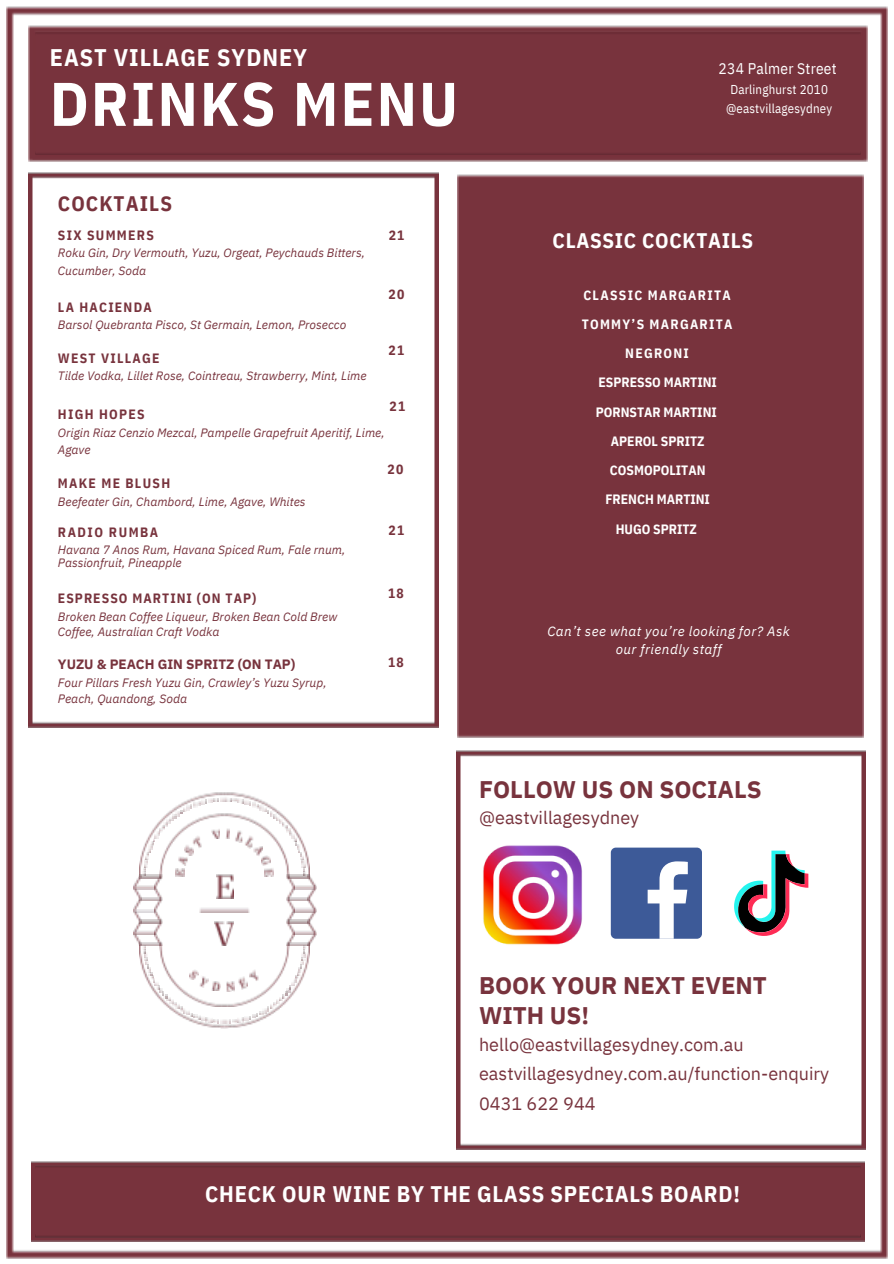
<style>
.page{position:relative;width:894px;height:1264px;background:#fff}
.page>*{position:absolute;margin:0;border:0;box-sizing:border-box;transform-origin:0 0}
.t1{font:700 61.5px "IBM Plex Sans Cond";letter-spacing:.035em;color:#fff}
.t2{font:700 24px/30.3px "IBM Plex Sans";color:#78333d}
.t3{font:700 24px "IBM Plex Sans Cond";letter-spacing:.04em;color:#fff}
.t4{font:700 22.5px "IBM Plex Sans Cond";letter-spacing:.035em;color:#fff}
.t5{font:700 21px "IBM Plex Sans Cond";letter-spacing:.035em;color:#fff}
.t6{font:700 21px "IBM Plex Sans Cond";letter-spacing:.05em;color:#78333d}
.t7{font:18px/29.2px "IBM Plex Sans";color:#78333d}
.t8{font:15.45px "IBM Plex Sans Cond";letter-spacing:.015em;color:#fff}
.t9{font:700 13.5px "IBM Plex Sans Cond";letter-spacing:.095em;color:#78333d}
.t10{font:700 13.5px "IBM Plex Sans Cond";color:#fff}
.t11{font:italic 13.5px/18px "IBM Plex Sans";letter-spacing:.035em;color:#fff;text-align:center}
.t12{font:700 13.5px "IBM Plex Sans Cond";letter-spacing:.095em;color:#fff}
.t13{font:700 13.5px "IBM Plex Sans";color:#78333d}
.t14{font:12.9px/19.2px "IBM Plex Sans Cond";letter-spacing:.015em;color:#fff;text-align:center}
.t15{font:italic 12.15px/15.8px "IBM Plex Sans";color:#78333d}
</style>
<div class="page">
<img style="left:6px;top:6px;width:881px;height:1252px">
<img style="left:28px;top:26px;width:839px;height:136px">
<img style="left:199px;top:908px;width:50px;height:4px">
<img style="left:134px;top:874px;width:7px;height:72px">
<img style="left:154px;top:878px;width:8px;height:64px">
<img style="left:140px;top:876px;width:22px;height:2px">
<img style="left:134px;top:885px;width:22px;height:5px">
<img style="left:140px;top:897px;width:22px;height:3px">
<img style="left:140px;top:919px;width:22px;height:4px">
<img style="left:134px;top:930px;width:22px;height:5px">
<img style="left:140px;top:792px;width:169px;height:84px">
<img style="left:159px;top:813px;width:130px;height:64px">
<img style="left:140px;top:942px;width:169px;height:85px">
<img style="left:159px;top:942px;width:128px;height:3px">
<img style="left:307px;top:874px;width:9px;height:71px">
<img style="left:287px;top:878px;width:7px;height:64px">
<img style="left:287px;top:874px;width:22px;height:4px">
<img style="left:292px;top:885px;width:23px;height:5px">
<img style="left:287px;top:897px;width:22px;height:3px">
<img style="left:292px;top:908px;width:23px;height:4px">
<img style="left:287px;top:919px;width:22px;height:4px">
<img style="left:292px;top:930px;width:23px;height:5px">
<img style="left:287px;top:942px;width:22px;height:3px">
<img style="left:215px;top:921px;width:19px;height:24px">
<img style="left:216px;top:874px;width:17px;height:24px">
<svg style="left:143px;top:945px;width:163px;height:78px"></svg>
<img style="left:134px;top:909px;width:22px;height:3px">
<img style="left:32px;top:1161px;width:832px;height:80px">
<div style="left:458px;top:174px;width:405px;height:564px;background:#78333d"></div>
<img style="left:28px;top:172px;width:410px;height:555px">
<img style="left:456px;top:750px;width:408px;height:399px">
<div style="left:610px;top:847px;width:91px;height:91px;background:#3d5a98;border-radius:5px"></div>
<svg style="left:647px;top:861px;width:40px;height:77px"></svg>
<img style="left:479px;top:840px;width:114px;height:106px">
<svg style="left:733px;top:850px;width:75px;height:85px"></svg>
<p class="t3" style="left:50px;top:42px;width:258px">EAST VILLAGE SYDNEY</p>
<p class="t1" style="left:50px;top:63px;width:409px">DRINKS MENU</p>
<p class="t6" style="left:58px;top:189px;width:116px">COCKTAILS</p>
<p class="t9" style="left:58px;top:226px;width:97px">SIX SUMMERS</p>
<p class="t15" style="left:58px;top:244px;width:308px;line-height:18px">Roku Gin, Dry Vermouth, Yuzu, Orgeat, Peychauds Bitters,<br>Cucumber, Soda</p>
<p class="t9" style="left:58px;top:298px;width:95px">LA HACIENDA</p>
<p class="t15" style="left:58px;top:316px;width:290px">Barsol Quebranta Pisco, St Germain, Lemon, Prosecco</p>
<p class="t9" style="left:58px;top:349px;width:103px">WEST VILLAGE</p>
<p class="t15" style="left:58px;top:368px;width:310px">Tilde Vodka, Lillet Rose, Cointreau, Strawberry, Mint, Lime</p>
<p class="t9" style="left:58px;top:405px;width:88px">HIGH HOPES</p>
<p class="t15" style="left:58px;top:424px;width:328px;line-height:16.8px">Origin Riaz Cenzio Mezcal, Pampelle Grapefruit Aperitif, Lime,<br>Agave</p>
<p class="t9" style="left:58px;top:474px;width:114px">MAKE ME BLUSH</p>
<p class="t15" style="left:58px;top:493px;width:249px">Beefeater Gin, Chambord, Lime, Agave, Whites</p>
<p class="t9" style="left:58px;top:523px;width:102px">RADIO RUMBA</p>
<p class="t15" style="left:58px;top:542px;width:289px;line-height:13.5px">Havana 7 Anos Rum, Havana Spiced Rum, Fale rnum,<br>Passionfruit, Pineapple</p>
<p class="t9" style="left:58px;top:588px;width:200px">ESPRESSO MARTINI (ON TAP)</p>
<p class="t15" style="left:58px;top:608px;width:281px">Broken Bean Coffee Liqueur, Broken Bean Cold Brew<br>Coffee, Australian Craft Vodka</p>
<p class="t9" style="left:388px;top:226px;width:17px">21</p>
<p class="t9" style="left:388px;top:285px;width:17px">20</p>
<p class="t9" style="left:388px;top:341px;width:17px">21</p>
<p class="t9" style="left:389px;top:397px;width:17px">21</p>
<p class="t9" style="left:387px;top:460px;width:17px">20</p>
<p class="t9" style="left:388px;top:521px;width:17px">21</p>
<p class="t9" style="left:388px;top:584px;width:17px">18</p>
<p class="t13" style="left:58px;top:655px;width:239px">YUZU &amp; PEACH GIN SPRITZ (ON TAP)</p>
<p class="t15" style="left:58px;top:674px;width:270px">Four Pillars Fresh Yuzu Gin, Crawley’s Yuzu Syrup,<br>Peach, Quandong, Soda</p>
<p class="t9" style="left:388px;top:653px;width:17px">18</p>
<p class="t8" style="left:718px;top:58px;width:119px">234 Palmer Street</p>
<p class="t14" style="left:725px;top:80px;width:108px">Darlinghurst 2010 @eastvillagesydney</p>
<p class="t5" style="left:552px;top:226px;width:202px">CLASSIC COCKTAILS</p>
<p class="t12" style="left:583px;top:286px;width:149px">CLASSIC MARGARITA</p>
<p class="t12" style="left:581px;top:315px;width:152px">TOMMY’S MARGARITA</p>
<p class="t12" style="left:625px;top:344px;width:65px">NEGRONI</p>
<p class="t10" style="left:598px;top:373px;width:120px">ESPRESSO MARTINI</p>
<p class="t10" style="left:595px;top:403px;width:123px">PORNSTAR MARTINI</p>
<p class="t10" style="left:610px;top:432px;width:95px">APEROL SPRITZ</p>
<p class="t10" style="left:609px;top:461px;width:97px">COSMOPOLITAN</p>
<p class="t10" style="left:605px;top:490px;width:106px">FRENCH MARTINI</p>
<p class="t10" style="left:615px;top:520px;width:83px">HUGO SPRITZ</p>
<p class="t11" style="left:547px;top:622px;width:244px">Can’t see what you’re looking for? Ask our friendly staff</p>
<p class="t2" style="left:479px;top:773px;width:284px">FOLLOW US ON SOCIALS</p>
<p class="t7" style="left:479px;top:802px;width:162px">@eastvillagesydney</p>
<p class="t2" style="left:479px;top:969px;width:289px">BOOK YOUR NEXT EVENT<br>WITH US!</p>
<p class="t7" style="left:479px;top:1029px;width:351px">hello@eastvillagesydney.com.au eastvillagesydney.com.au/function-enquiry<br>0431 622 944</p>
<p class="t4" style="left:205px;top:1178px;width:536px">CHECK OUR WINE BY THE GLASS SPECIALS BOARD!</p>
</div>
